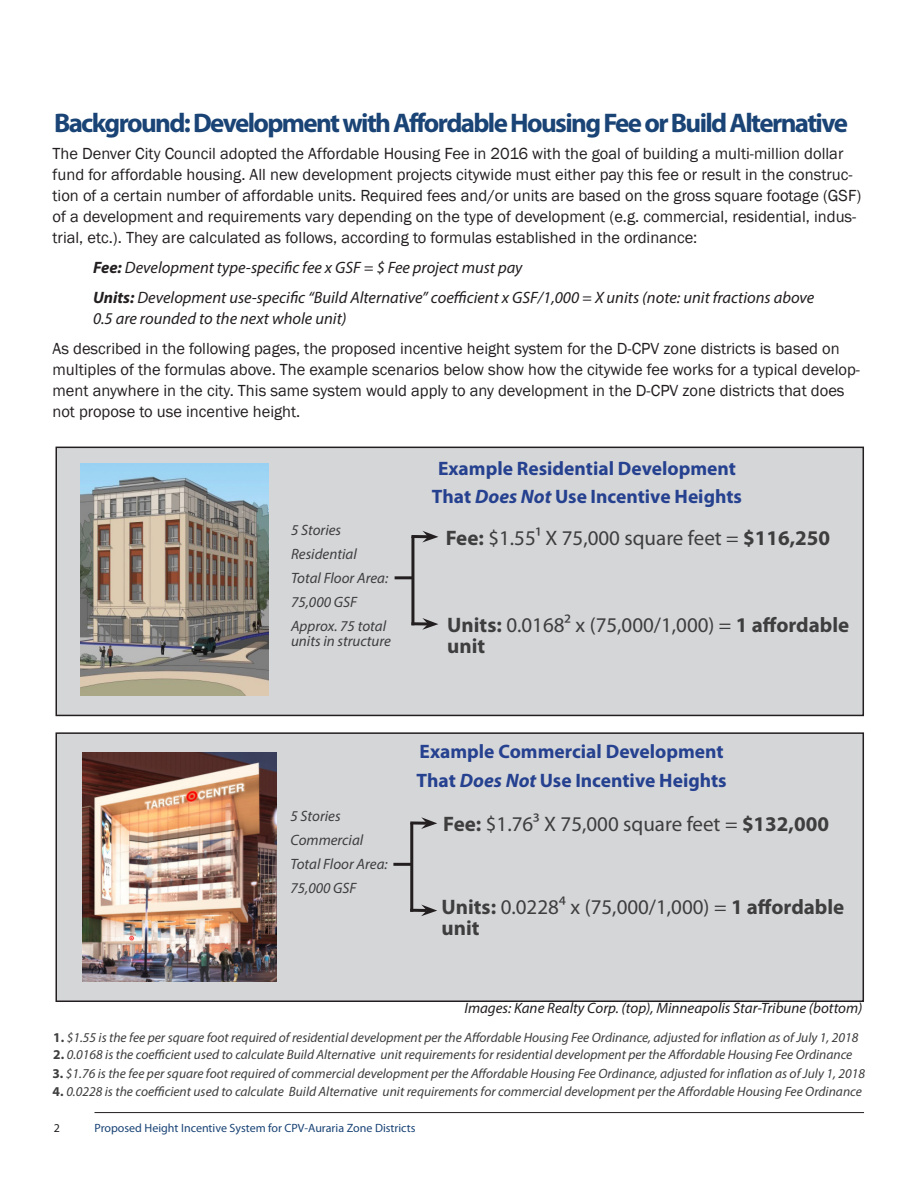
<style>
.page{position:relative;width:918px;height:1188px;background:#fff}
.page>*{position:absolute;margin:0;border:0;box-sizing:border-box;transform-origin:0 0}
.Header_1{font:700 27px "Myriad Pro";letter-spacing:-.06em;color:#1a4476}
.Example_Label{font:21px/21px "Myriad Pro";color:#3e3e3f}
.t1{font:700 19.5px "Myriad Pro";color:#25418f}
.Body_Text{font:16.5px/21px "Franklin Gothic";color:#231f20}
.t2{font:italic 16.5px/21px "Myriad Pro";color:#231f20}
.t3{font:italic 15px/15px "Myriad Pro";color:#3e3e3f}
.t4{font:italic 15px "Myriad Pro";color:#231f20}
.t5{font:italic 13.5px "Myriad Pro";color:#3e3e3f}
.t6{font:12px "Myriad Pro";color:#1a4476}
.t7{font:12px "Myriad Pro";color:#231f20}
.s1{font-weight:700}
.s2{font-style:italic}
.s3{font-weight:700;font-style:normal}
</style>
<div class="page">
<hr style="left:94px;top:1112px;width:770px;height:1px;background:#231f20">
<div style="left:56px;top:447px;width:808px;height:269px;background:#d5d6d8;border:2px solid #231f20"></div>
<img style="left:80px;top:464px;width:189px;height:232px">
<hr style="left:411px;top:536px;width:3px;height:89px;background:#231f20">
<hr style="left:411px;top:535px;width:17px;height:3px;background:#231f20">
<svg style="left:422px;top:531px;width:16px;height:11px"></svg>
<hr style="left:411px;top:622px;width:17px;height:3px;background:#231f20">
<svg style="left:422px;top:618px;width:16px;height:12px"></svg>
<hr style="left:395px;top:576px;width:18px;height:3px;background:#231f20">
<div style="left:55px;top:732px;width:809px;height:270px;background:#d5d6d8;border:2px solid #231f20"></div>
<img style="left:82px;top:753px;width:194px;height:229px">
<hr style="left:410px;top:823px;width:3px;height:89px;background:#231f20">
<svg style="left:410px;top:821px;width:11px;height:4px"></svg>
<svg style="left:421px;top:817px;width:16px;height:12px"></svg>
<hr style="left:410px;top:909px;width:17px;height:3px;background:#231f20">
<svg style="left:421px;top:905px;width:16px;height:11px"></svg>
<hr style="left:393px;top:863px;width:19px;height:3px;background:#231f20">
<p class="Header_1" style="left:54px;top:108px;width:795px">Background: Development with Affordable Housing Fee or Build Alternative</p>
<p class="Body_Text" style="left:52px;top:144px;width:810px">The Denver City Council adopted the Affordable Housing Fee in 2016 with the goal of building a multi-million dollar fund for affordable housing. All new development projects citywide must either pay this fee or result in the construc&shy;tion of a certain number of affordable units. Required fees and/or units are based on the gross square footage (GSF) of a development and requirements vary depending on the type of development (e.g. commercial, residential, indus&shy;trial, etc.). They are calculated as follows, according to formulas established in the ordinance:</p>
<p class="t2" style="left:93px;top:257px;width:431px"><span class="s1">Fee:</span> Development type-specific fee x GSF = $ Fee project must pay</p>
<p class="t2" style="left:93px;top:287px;width:723px"><span class="s1">Units:</span> Development use-specific “Build Alternative” coefficient x GSF/1,000 = X units (note: unit fractions above<br>0.5 are rounded to the next whole unit)</p>
<p class="Body_Text" style="left:52px;top:339px;width:809px">As described in the following pages, the proposed incentive height system for the D-CPV zone districts is based on multiples of the formulas above. The example scenarios below show how the citywide fee works for a typical develop&shy;ment anywhere in the city. This same system would apply to any development in the D-CPV zone districts that does not propose to use incentive height.</p>
<p class="t3" style="left:291px;top:522px;width:52px">5 Stories</p>
<p class="t3" style="left:291px;top:546px;width:67px">Residential</p>
<p class="t3" style="left:291px;top:570px;width:99px">Total Floor Area:</p>
<p class="t3" style="left:291px;top:594px;width:68px">75,000 GSF</p>
<p class="t3" style="left:291px;top:618px;width:101px">Approx. 75 total units in structure</p>
<p class="t1" style="left:438px;top:457px;width:299px">Example Residential Development</p>
<p class="t1" style="left:432px;top:486px;width:312px">That <span class="s2">Does Not</span> Use Incentive Heights</p>
<p class="Example_Label" style="left:446px;top:528px;width:386px"><span class="s1">Fee:</span> $1.551 X 75,000 square feet = <span class="s1">$116,250</span></p>
<p class="Example_Label" style="left:447px;top:615px;width:404px"><span class="s1">Units:</span> 0.01682 x (75,000/1,000) = <span class="s1">1 affordable unit</span></p>
<p class="t3" style="left:291px;top:808px;width:52px">5 Stories</p>
<p class="t3" style="left:291px;top:832px;width:74px">Commercial</p>
<p class="t3" style="left:291px;top:856px;width:99px">Total Floor Area:</p>
<p class="t3" style="left:291px;top:880px;width:68px">75,000 GSF</p>
<p class="t1" style="left:420px;top:741px;width:306px">Example Commercial Development</p>
<p class="t1" style="left:417px;top:769px;width:312px">That <span class="s2">Does Not</span> Use Incentive Heights</p>
<p class="Example_Label" style="left:443px;top:814px;width:387px"><span class="s1">Fee:</span> $1.763 X 75,000 square feet = <span class="s1">$132,000</span></p>
<p class="Example_Label" style="left:442px;top:897px;width:404px"><span class="s1">Units:</span> 0.02284 x (75,000/1,000) = <span class="s1">1 affordable unit</span></p>
<p class="t4" style="left:465px;top:999px;width:400px">Images: Kane Realty Corp. (top), Minneapolis Star-Tribune (bottom)</p>
<p class="t5" style="left:53px;top:1029px;width:807px"><span class="s3">1.</span> $1.55 is the fee per square foot required of residential development per the Affordable Housing Fee Ordinance, adjusted for inflation as of July 1, 2018</p>
<p class="t5" style="left:53px;top:1046px;width:801px"><span class="s3">2.</span> 0.0168 is the coefficient used to calculate Build Alternative unit requirements for residential development per the Affordable Housing Fee Ordinance</p>
<p class="t5" style="left:52px;top:1066px;width:814px"><span class="s3">3.</span> $1.76 is the fee per square foot required of commercial development per the Affordable Housing Fee Ordinance, adjusted for inflation as of July 1, 2018</p>
<p class="t5" style="left:53px;top:1083px;width:811px"><span class="s3">4.</span> 0.0228 is the coefficient used to calculate Build Alternative unit requirements for commercial development per the Affordable Housing Fee Ordinance</p>
<p class="t7" style="left:54px;top:1121px;width:8px">2</p>
<p class="t6" style="left:94px;top:1121px;width:323px">Proposed Height Incentive System for CPV-Auraria Zone Districts</p>
</div>
